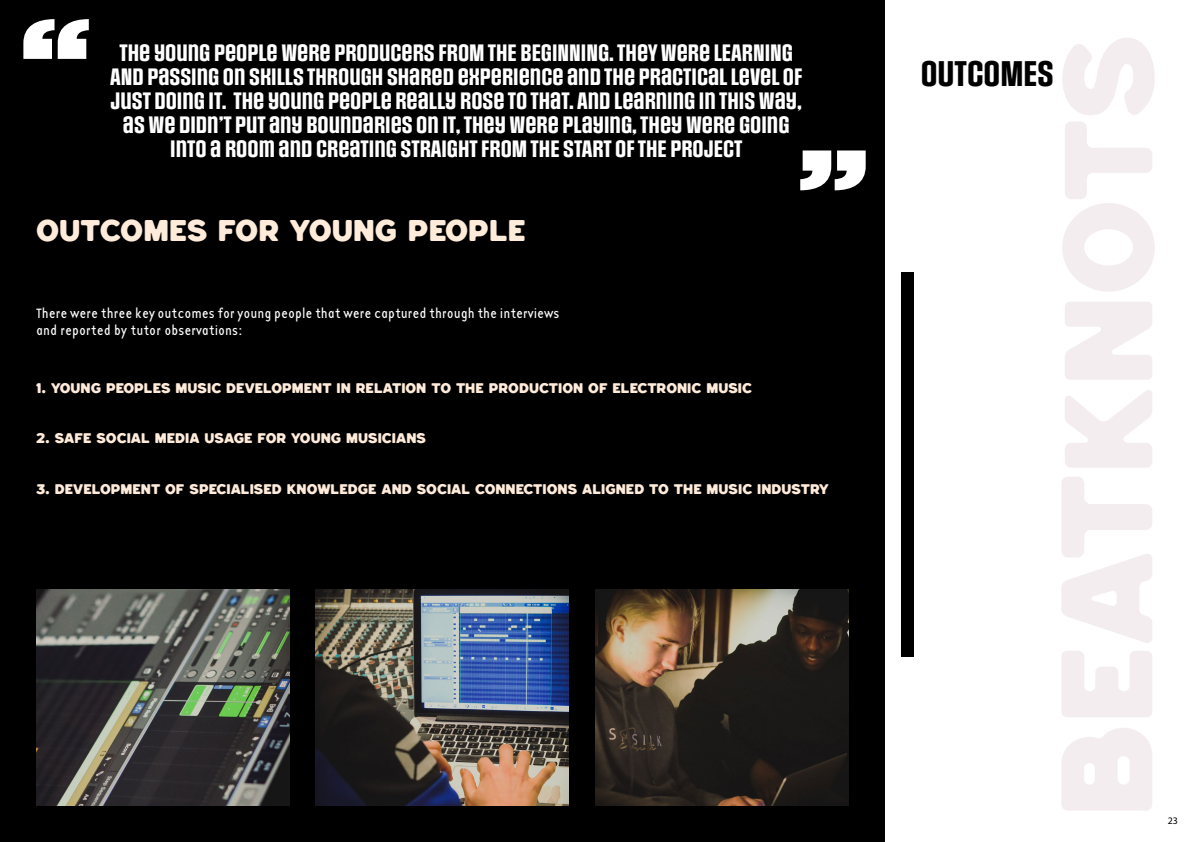
<style>
.page{position:relative;width:1191px;height:842px;background:#fff}
.page>*{position:absolute;margin:0;border:0;box-sizing:border-box;transform-origin:0 0}
.t1{font:900 100px "Wedding Gothic ATF";color:#fff}
.t2{font:30px "Hemisphers Bold Sans";color:#ffebd9}
.t3{font:700 30px "Social Gothic";color:#000}
.t4{font:700 20px/24px "Social Gothic";color:#fff;text-align:center}
.t5{font:14px "Hemisphers Bold Sans";color:#ffebd9}
.t6{font:14px/16.8px "Base 12 Sans OT";color:#fff}
.t7{font:10px "Myriad Pro";color:#000}
</style>
<div class="page">
<div style="left:595px;top:0;width:289px;height:842px;background:#000"></div>
<div style="left:0;top:0;width:595px;height:842px;background:#000"></div>
<img style="left:36px;top:589px;width:253px;height:217px">
<img style="left:316px;top:589px;width:253px;height:217px">
<img style="left:595px;top:589px;width:253px;height:217px">
<div style="left:901px;top:273px;width:13px;height:384px;background:#000"></div>
<h1 class="t1" style="left:18px;top:-12px;width:76px">“</h1>
<p class="t4" style="left:110px;top:42px;width:693px">THE YOUNG PEOPLE WERE PRODUCERS FROM THE BEGINNING. THEY WERE LEARNING AND PASSING ON SKILLS THROUGH SHARED EXPERIENCE AND THE PRACTICAL LEVEL OF JUST DOING IT. THE YOUNG PEOPLE REALLY ROSE TO THAT. AND LEARNING IN THIS WAY, AS WE DIDN’T PUT ANY BOUNDARIES ON IT, THEY WERE PLAYING, THEY WERE GOING INTO A ROOM AND CREATING STRAIGHT FROM THE START OF THE PROJECT</p>
<h1 class="t1" style="left:795px;top:117px;width:76px">”</h1>
<h2 class="t2" style="left:36px;top:220px;width:491px">OUTCOMES FOR YOUNG PEOPLE</h2>
<p class="t6" style="left:36px;top:305px;width:525px">There were three key outcomes for young people that were captured through the interviews and reported by tutor observations:</p>
<p class="t5" style="left:36px;top:383px;width:717px">1. YOUNG PEOPLES MUSIC DEVELOPMENT IN RELATION TO THE PRODUCTION OF ELECTRONIC MUSIC</p>
<p class="t5" style="left:36px;top:433px;width:391px">2. SAFE SOCIAL MEDIA USAGE FOR YOUNG MUSICIANS</p>
<p class="t5" style="left:36px;top:484px;width:794px">3. DEVELOPMENT OF SPECIALISED KNOWLEDGE AND SOCIAL CONNECTIONS ALIGNED TO THE MUSIC INDUSTRY</p>
<h2 class="t3" style="left:920px;top:55px;width:134px">OUTCOMES</h2>
<p class="t7" style="left:1167px;top:814px;width:12px">23</p>
</div>
